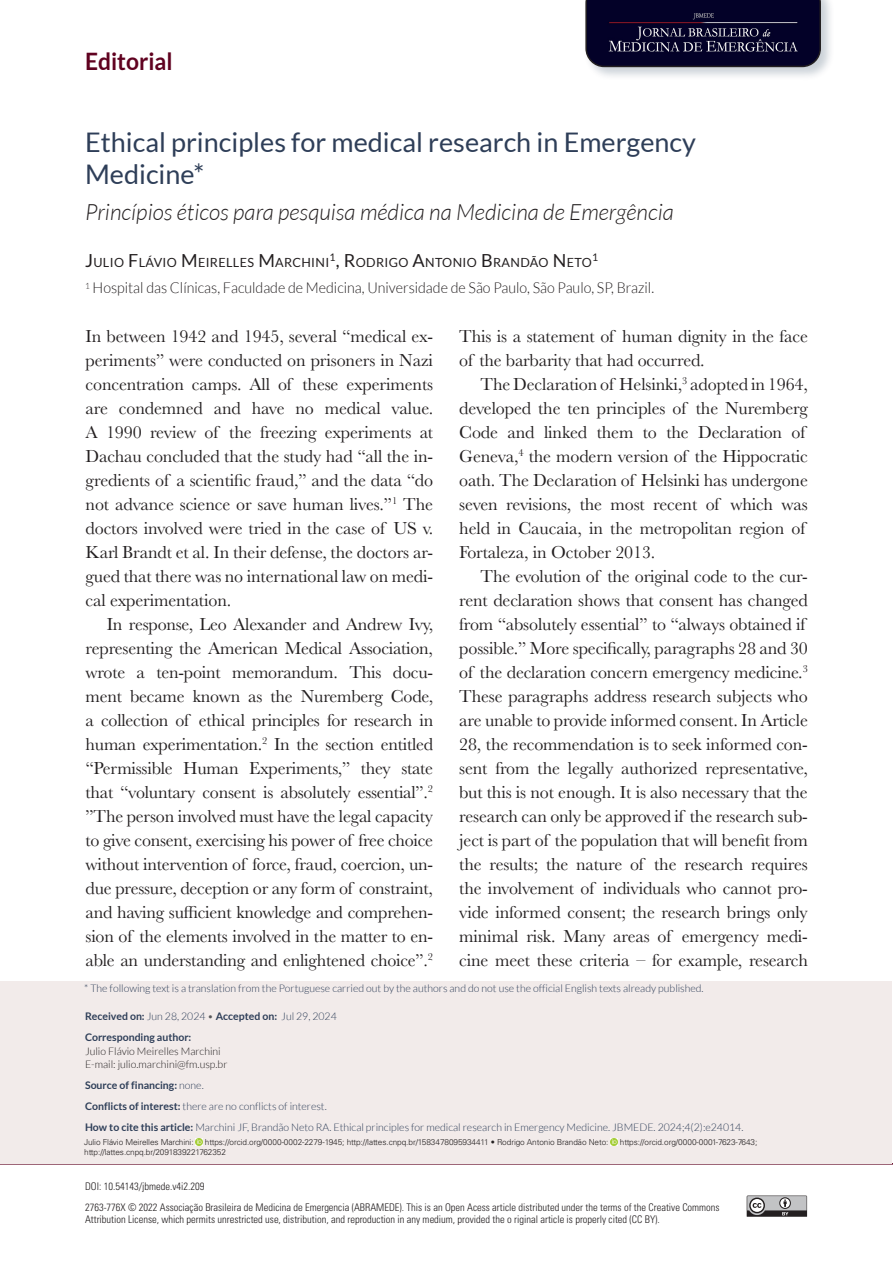
<style>
.page{position:relative;width:893px;height:1263px;background:#fff}
.page>*{position:absolute;margin:0;border:0;box-sizing:border-box;transform-origin:0 0}
.Título{font:27px/32.4px "Lato";color:#2e3e58}
.Cabeçopar{font:700 24px "Lato";color:#600220;scale:.95 1}
.Titulo_ingles{font:italic 300 22.5px "Lato";color:#231f20}
.Corpo_do_texto{font:18px/24px "Baskerville";letter-spacing:-.01em;color:#231f20}
.Titulação{font:300 15px "Lato";color:#231f20;scale:.95 1}
.Autores{font:12.6px "Lato";letter-spacing:.03em;color:#231f20}
.t1{font:300 condensed 10.5px/12.6px "Univers LT Std";color:#231f20}
.Abre_-_Info_autores_-_Titulo{font:300 10.5px "Lato";color:#2e3e58}
.Abre_-_Info_autores_-_Titulo-2{font:700 10.5px "Lato";color:#2e3e58}
.Abre_-_Info_autores_-_Titulo-3{font:300 10.5px "Lato";color:#231f20}
.Abre_-_Info_autores_-_linha_1{font:700 10.5px "Lato";color:#2e3e58}
.Autores-2{font:10.5px "Lato";color:#231f20}
.ORCID{font:300 8.25px "Univers LT Std";letter-spacing:-.01em;color:#231f20}
.s1{font-size:18px}
.s2{font-weight:300}
.s3{font-weight:300;color:#57585a}
.s4{font-weight:700}
</style>
<div class="page">
<hr style="left:0;top:1163px;width:893px;height:1px;background:#600220">
<div style="left:583px;top:0;width:252px;height:81px;background:#042341;opacity:.21"></div>
<svg style="left:585px;top:0;width:236px;height:67px;background:#0a082c"></svg>
<img style="left:608px;top:10px;width:194px;height:44px">
<svg style="left:747px;top:1195px;width:60px;height:22px"></svg>
<div style="left:1px;top:981px;width:891px;height:182px;background:#f2ebea"></div>
<svg style="left:196px;top:1138px;width:7px;height:7px"></svg>
<svg style="left:611px;top:1138px;width:7px;height:7px"></svg>
<p class="Cabeçopar" style="left:85px;top:47px;width:94px">Editorial</p>
<p class="Título" style="left:85px;top:126px;width:612px">Ethical principles for medical research in Emergency<br>Medicine*</p>
<p class="Titulo_ingles" style="left:85px;top:200px;width:590px">Princípios éticos para pesquisa médica na Medicina de Emergência</p>
<p class="Autores" style="left:85px;top:255px;width:508px"><span class="s1">J</span>ULIO <span class="s1">F</span>LÁVIO <span class="s1">M</span>EIRELLES <span class="s1">M</span>ARCHINI<sup>1</sup><span class="s1">, R</span>ODRIGO <span class="s1">A</span>NTONIO <span class="s1">B</span>RANDÃO <span class="s1">N</span> ETO</p>
<p class="Autores-2" style="left:592px;top:251px;width:8px">1</p>
<p class="Titulação" style="left:85px;top:280px;width:601px"><sup>1</sup> Hospital das Clínicas, Faculdade de Medicina, Universidade de São Paulo, São Paulo, SP, Brazil.</p>
<p class="Corpo_do_texto" style="left:86px;top:324px;width:349px;text-align:justify">In between 1942 and 1945, several “medical ex&shy;periments” were conducted on prisoners in Nazi concentration camps. All of these experiments are condemned and have no medical value.<br>A 1990 review of the freezing experiments at Dachau concluded that the study had “all the in&shy;gredients of a scientific fraud,” and the data “do not advance science or save human lives.”<sup>1</sup> The doctors involved were tried in the case of US v.<br>Karl Brandt et al. In their defense, the doctors ar&shy;gued that there was no international law on medi&shy;cal experimentation.</p>
<p class="Corpo_do_texto" style="left:86px;top:612px;width:349px;text-align:justify;text-indent:21px">In response, Leo Alexander and Andrew Ivy, representing the American Medical Association, wrote a ten-point memorandum. This docu&shy;ment became known as the Nuremberg Code, a collection of ethical principles for research in human experimentation.<sup>2</sup> In the section entitled “Permissible Human Experiments,” they state that “voluntary consent is absolutely essential”.<sup>2 </sup>”The person involved must have the legal capacity to give consent, exercising his power of free choice without intervention of force, fraud, coercion, un&shy;due pressure, deception or any form of constraint, and having sufficient knowledge and comprehen&shy;sion of the elements involved in the matter to en&shy;able an understanding and enlightened choice”.<sup>2</sup></p>
<p class="Corpo_do_texto" style="left:459px;top:324px;width:350px">This is a statement of human dignity in the face of the barbarity that had occurred.</p>
<p class="Corpo_do_texto" style="left:459px;top:372px;width:350px;text-indent:21px">The Declaration of Helsinki,<sup>3</sup> adopted in 1964, developed the ten principles of the Nuremberg Code and linked them to the Declaration of Geneva,<sup>4</sup> the modern version of the Hippocratic oath. The Declaration of Helsinki has undergone seven revisions, the most recent of which was held in Caucaia, in the metropolitan region of Fortaleza, in October 2013.</p>
<p class="Corpo_do_texto" style="left:459px;top:564px;width:350px;text-indent:21px">The evolution of the original code to the cur&shy;rent declaration shows that consent has changed from “absolutely essential” to “always obtained if possible.” More specifically, paragraphs 28 and 30 of the declaration concern emergency medicine.<sup>3<br></sup>These paragraphs address research subjects who are unable to provide informed consent. In Article 28, the recommendation is to seek informed con&shy;sent from the legally authorized representative, but this is not enough. It is also necessary that the research can only be approved if the research sub&shy;ject is part of the population that will benefit from the results; the nature of the research requires the involvement of individuals who cannot pro&shy;vide informed consent; the research brings only minimal risk. Many areas of emergency medi&shy;cine meet these criteria – for example, research</p>
<p class="Abre_-_Info_autores_-_Titulo" style="left:84px;top:983px;width:621px">* The following text is a translation from the Portuguese carried out by the authors and do not use the official English texts already published.</p>
<p class="Abre_-_Info_autores_-_Titulo-2" style="left:85px;top:1010px;width:253px">Received on: <span class="s2">Jun 28, 2024</span> <span class="s3">•</span> Accepted on: <span class="s2">Jul 29, 2024</span></p>
<p class="Abre_-_Info_autores_-_linha_1" style="left:85px;top:1031px;width:108px">Corresponding author:</p>
<p class="Abre_-_Info_autores_-_Titulo-3" style="left:85px;top:1046px;width:137px">Julio Flávio Meirelles Marchini</p>
<p class="Abre_-_Info_autores_-_Titulo-3" style="left:85px;top:1058px;width:144px">E-mail: julio.marchini@fm.usp.br</p>
<p class="Abre_-_Info_autores_-_Titulo-2" style="left:85px;top:1079px;width:120px">Source of financing: <span class="s2">none.</span></p>
<p class="Abre_-_Info_autores_-_Titulo" style="left:85px;top:1101px;width:243px"><span class="s4">Conflicts of interest:</span> there are no conflicts of interest.</p>
<p class="Abre_-_Info_autores_-_Titulo" style="left:85px;top:1122px;width:660px"><span class="s4">How to cite this article:</span> Marchini JF, Brandão Neto RA. Ethical principles for medical research in Emergency Medicine. JBMEDE. 2024;4(2):e24014.</p>
<p class="ORCID" style="left:84px;top:1137px;width:111px">Julio Flávio Meirelles Marchini:</p>
<p class="ORCID" style="left:205px;top:1137px;width:405px">https://orcid.org/0000-0002-2279-1945; http://lattes.cnpq.br/1583478095934411 • Rodrigo Antonio Brandão Neto:</p>
<p class="ORCID" style="left:620px;top:1137px;width:139px">https://orcid.org/0000-0001-7623-7643;</p>
<p class="ORCID" style="left:84px;top:1147px;width:143px">http://lattes.cnpq.br/2091839221762352</p>
<p class="t1" style="left:85px;top:1180px;width:121px">DOI: 10.54143/jbmede.v4i2.209</p>
<p class="t1" style="left:85px;top:1201px;width:636px">2763-776X © 2022 Associação Brasileira de Medicina de Emergencia (ABRAMEDE). This is an Open Acess article distributed under the terms of the Creative Commons<br>Attribution License, which permits unrestricted use, distribution, and reproduction in any medium, provided the o riginal article is properly cited (CC BY).</p>
</div>
